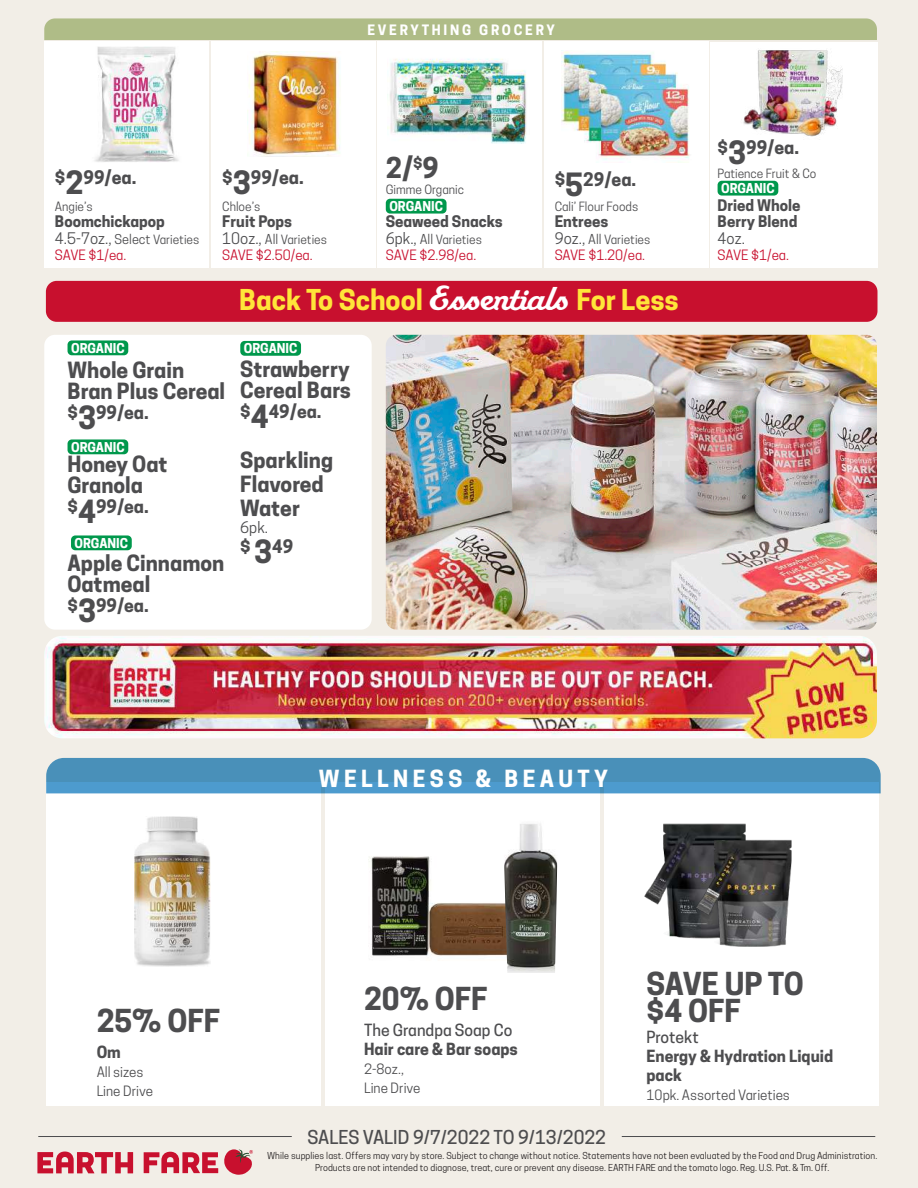
<style>
.page{position:relative;width:918px;height:1188px;background:#f2eee7}
.page>*{position:absolute;margin:0;border:0;box-sizing:border-box;transform-origin:0 0}
.t1{font:700 29.7px/27px "Earth Fare Sans";color:#4d4d4f}
.t2{font:700 27px "Earth Fare Sans";color:#ffe539}
.t3{font:700 27px "Earth Fare Sans";color:#4d4d4f}
.t4{font:700 22.2px "Earth Fare Sans";letter-spacing:.2em;color:#fff}
.t5{font:700 21px/21px "Earth Fare Sans";color:#4d4d4f}
.t6{font:500 18px "Earth Fare Sans";color:#4d4d4f}
.t7{font:700 17.55px "Earth Fare Sans";color:#4d4d4f}
.t8{font:700 15.75px/18.9px "Earth Fare Sans";color:#4d4d4f}
.t9{font:500 15.75px "Earth Fare Sans";color:#4d4d4f}
.t10{font:700 15px/16.5px "Earth Fare Sans";color:#4d4d4f}
.t11{font:15px "Earth Fare Sans";color:#4d4d4f}
.t12{font:700 13.5px "Earth Fare Sans";letter-spacing:.2em;color:#fff}
.t13{font:13.35px "Earth Fare Sans";color:#c8102e}
.t14{font:13.35px/18.9px "Earth Fare Sans";color:#4d4d4f}
.t15{font:700 12.75px "Earth Fare Sans";color:#fff}
.t16{font:12px "Earth Fare Sans";color:#4d4d4f}
.t17{font:9px/12px "Earth Fare Sans";letter-spacing:.01em;color:#231f20;text-align:center}
.s1{font-size:30.15px}
.s2{font-weight:400}
.s3{font-weight:400;font-size:12.75px}
.s4{font-weight:400;font-size:12px}
.s5{font-size:15px}
.s6{font-size:12.75px}
.s7{font-family:"Radio FM";font-weight:400;font-size:36px;color:#fff}
.s8{font-size:30px}
</style>
<div class="page">
<div style="left:44px;top:18px;width:833px;height:22px;background:#afbc87"></div>
<div style="left:378px;top:41px;width:164px;height:226px;background:#fff"></div>
<div style="left:544px;top:41px;width:165px;height:227px;background:#fff"></div>
<div style="left:44px;top:41px;width:165px;height:226px;background:#fff"></div>
<div style="left:44px;top:335px;width:328px;height:295px;background:#fff;border-radius:11px"></div>
<div style="left:211px;top:41px;width:164px;height:226px;background:#fff"></div>
<hr style="left:38px;top:1136px;width:254px;height:1px;background:#4d4d4f">
<hr style="left:622px;top:1136px;width:253px;height:1px;background:#4d4d4f">
<svg style="left:37px;top:1152px;width:96px;height:21px"></svg>
<svg style="left:144px;top:1149px;width:109px;height:26px"></svg>
<div style="left:68px;top:340px;width:60px;height:15px;background:#00984c;border-radius:4px"></div>
<div style="left:68px;top:439px;width:60px;height:15px;background:#00984c;border-radius:4px"></div>
<div style="left:71px;top:535px;width:61px;height:15px;background:#00984c;border-radius:4px"></div>
<div style="left:240px;top:341px;width:61px;height:15px;background:#00984c;border-radius:4px"></div>
<div style="left:386px;top:199px;width:61px;height:15px;background:#00984c;border-radius:4px"></div>
<img style="left:249px;top:53px;width:91px;height:103px">
<img style="left:387px;top:58px;width:139px;height:86px">
<div style="left:46px;top:783px;width:275px;height:323px;background:#fff"></div>
<div style="left:325px;top:783px;width:275px;height:323px;background:#fff"></div>
<div style="left:604px;top:783px;width:275px;height:323px;background:#fff"></div>
<svg style="left:46px;top:758px;width:835px;height:35px;background:#4b93bf"></svg>
<img style="left:134px;top:817px;width:76px;height:149px">
<img style="left:369px;top:856px;width:134px;height:100px">
<img style="left:503px;top:824px;width:55px;height:149px">
<div style="left:710px;top:43px;width:168px;height:225px;background:#fff"></div>
<div style="left:718px;top:181px;width:60px;height:15px;background:#00984c;border-radius:4px"></div>
<img style="left:562px;top:50px;width:128px;height:110px">
<img style="left:743px;top:50px;width:100px;height:87px">
<img style="left:94px;top:47px;width:85px;height:115px">
<img style="left:44px;top:636px;width:833px;height:102px">
<div style="left:46px;top:281px;width:832px;height:41px;background:#c8102e;border-radius:11px"></div>
<img style="left:645px;top:823px;width:101px;height:116px">
<img style="left:694px;top:838px;width:98px;height:109px">
<img style="left:386px;top:335px;width:491px;height:295px">
<h3 class="t12" style="left:367px;top:21px;width:189px">EVERYTHING GROCERY</h3>
<h3 class="t7" style="left:55px;top:167px;width:83px">$<span class="s1">2</span>99/ea.</h3>
<h3 class="t16" style="left:55px;top:199px;width:39px">Angie’s</h3>
<h3 class="t10" style="left:55px;top:213px;width:146px">Boomchickapop<br><span class="s2">4.5-7oz.,</span> <span class="s3">Select</span> <span class="s4">Varieties</span></h3>
<h3 class="t13" style="left:55px;top:247px;width:73px">SAVE $1/ea.</h3>
<h3 class="t7" style="left:222px;top:167px;width:83px">$<span class="s1">3</span>99/ea.</h3>
<h3 class="t16" style="left:222px;top:199px;width:40px">Chloe’s</h3>
<h3 class="t10" style="left:222px;top:213px;width:71px">Fruit Pops</h3>
<h3 class="t16" style="left:222px;top:232px;width:106px"><span class="s5">10oz.,</span> <span class="s6">All</span> Varieties</h3>
<h3 class="t13" style="left:222px;top:247px;width:92px">SAVE $2.50/ea.</h3>
<h2 class="t3" style="left:386px;top:151px;width:55px">2/<sup>$</sup>9</h2>
<h3 class="t16" style="left:386px;top:183px;width:80px">Gimme Organic</h3>
<h3 class="t15" style="left:389px;top:199px;width:55px">ORGANIC</h3>
<h3 class="t10" style="left:386px;top:213px;width:119px">Seaweed Snacks</h3>
<h3 class="t16" style="left:386px;top:232px;width:98px"><span class="s5">6pk.,</span> <span class="s6">All</span> Varieties</h3>
<h3 class="t13" style="left:386px;top:247px;width:92px">SAVE $2.98/ea.</h3>
<h3 class="t7" style="left:555px;top:169px;width:83px">$<span class="s1">5</span>29/ea.</h3>
<h3 class="t16" style="left:555px;top:199px;width:85px">Cali’ Flour Foods</h3>
<h3 class="t10" style="left:555px;top:213px;width:55px">Entrees</h3>
<h3 class="t16" style="left:555px;top:232px;width:97px"><span class="s5">9oz.,</span> <span class="s6">All</span> Varieties</h3>
<h3 class="t13" style="left:555px;top:247px;width:92px">SAVE $1.20/ea.</h3>
<h2 class="t2" style="left:239px;top:284px;width:441px">Back To School <span class="s7">Essentials</span> For Less</h2>
<h3 class="t15" style="left:71px;top:341px;width:55px">ORGANIC</h3>
<h3 class="t5" style="left:68px;top:359px;width:159px">Whole Grain<br>Bran Plus Cereal</h3>
<h3 class="t7" style="left:68px;top:402px;width:83px">$<span class="s8">3</span>99/ea.</h3>
<h3 class="t15" style="left:71px;top:440px;width:55px">ORGANIC</h3>
<h3 class="t5" style="left:68px;top:454px;width:101px">Honey Oat<br>Granola</h3>
<h3 class="t7" style="left:68px;top:496px;width:83px">$<span class="s8">4</span>99/ea.</h3>
<h3 class="t15" style="left:75px;top:536px;width:55px">ORGANIC</h3>
<h3 class="t5" style="left:68px;top:553px;width:158px">Apple Cinnamon<br>Oatmeal</h3>
<h3 class="t7" style="left:68px;top:595px;width:83px">$<span class="s8">3</span>99/ea.</h3>
<h3 class="t15" style="left:244px;top:341px;width:55px">ORGANIC</h3>
<h3 class="t5" style="left:240px;top:358px;width:112px">Strawberry<br>Cereal Bars</h3>
<h3 class="t7" style="left:240px;top:401px;width:83px">$<span class="s8">4</span>49/ea.</h3>
<h3 class="t5" style="left:240px;top:448px;width:94px;line-height:24px">Sparkling<br>Flavored<br>Water</h3>
<h3 class="t11" style="left:240px;top:518px;width:29px">6pk.</h3>
<h3 class="t7" style="left:240px;top:536px;width:54px">$ <span class="s8">3</span>49</h3>
<h3 class="t7" style="left:718px;top:137px;width:83px">$<span class="s1">3</span>99/ea.</h3>
<h3 class="t16" style="left:718px;top:166px;width:100px">Patience Fruit &amp; Co</h3>
<h3 class="t15" style="left:721px;top:181px;width:55px">ORGANIC</h3>
<h3 class="t10" style="left:718px;top:197px;width:85px">Dried Whole<br>Berry Blend</h3>
<h3 class="t11" style="left:718px;top:229px;width:29px">4oz.</h3>
<h3 class="t13" style="left:718px;top:247px;width:73px">SAVE $1/ea.</h3>
<h3 class="t4" style="left:319px;top:765px;width:291px">WELLNESS &amp; BEAUTY</h3>
<h1 class="t1" style="left:97px;top:1007px;width:125px">25% OFF</h1>
<h3 class="t8" style="left:97px;top:1043px;width:26px">Om</h3>
<h3 class="t14" style="left:97px;top:1062px;width:58px">All sizes<br>Line Drive</h3>
<h1 class="t1" style="left:364px;top:986px;width:125px">20% OFF</h1>
<h3 class="t9" style="left:364px;top:1021px;width:150px">The Grandpa Soap Co</h3>
<h3 class="t8" style="left:364px;top:1040px;width:155px">Hair care &amp; Bar soaps</h3>
<h3 class="t14" style="left:364px;top:1060px;width:58px">2-8oz.,<br>Line Drive</h3>
<h3 class="t6" style="left:307px;top:1127px;width:300px">SALES VALID 9/7/2022 TO 9/13/2022</h3>
<h1 class="t1" style="left:647px;top:971px;width:159px">SAVE UP TO $4 OFF</h1>
<h3 class="t9" style="left:647px;top:1028px;width:54px">Protekt</h3>
<h3 class="t8" style="left:647px;top:1047px;width:188px">Energy &amp; Hydration Liquid pack</h3>
<h3 class="t14" style="left:647px;top:1086px;width:145px">10pk. Assorted Varieties</h3>
<p class="t17" style="left:267px;top:1150px;width:612px">While supplies last. Offers may vary by store. Subject to change without notice. Statements have not been evaluated by the Food and Drug Administration.<br>Products are not intended to diagnose, treat, cure or prevent any disease. EARTH FARE and the tomato logo. Reg. U.S. Pat. &amp; Tm. Off.</p>
</div>
